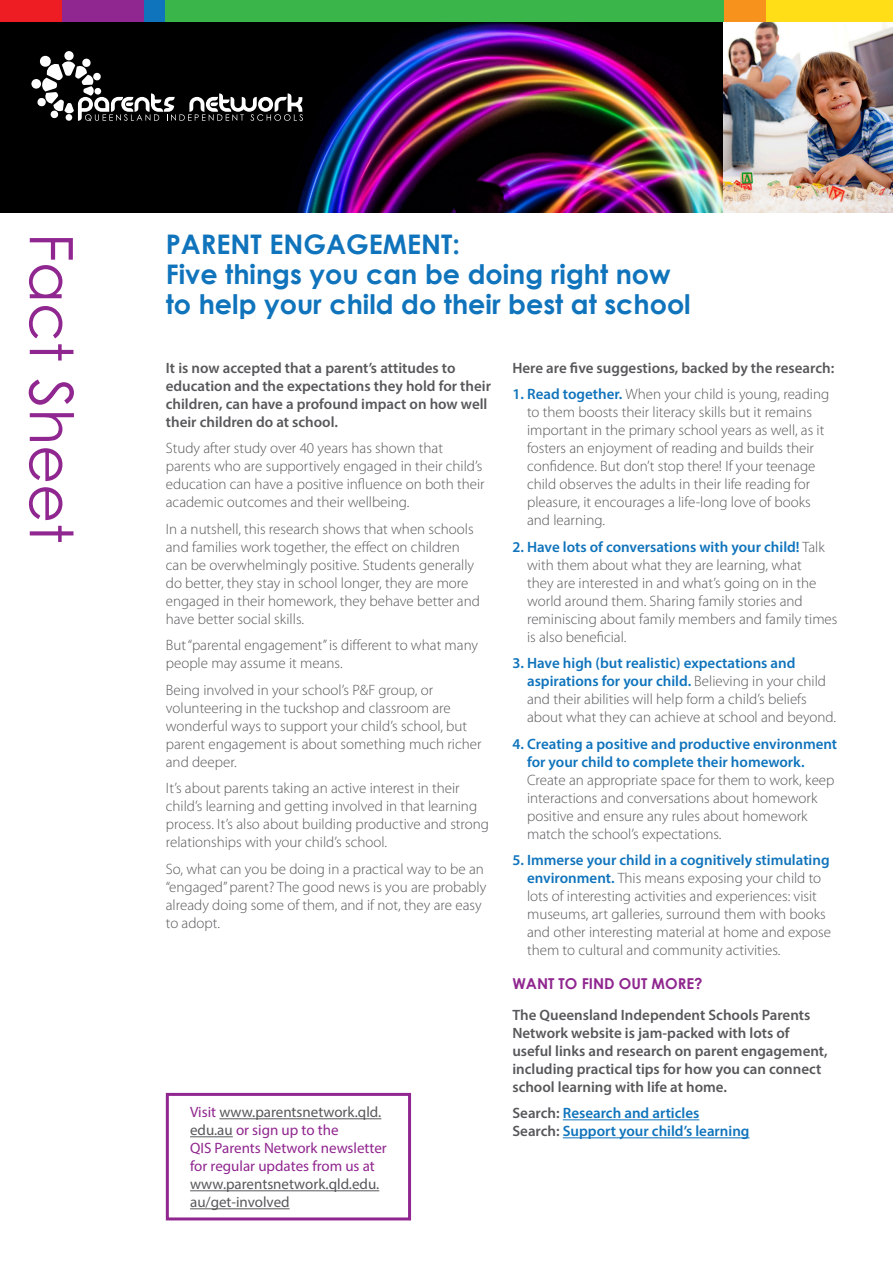
<style>
.page{position:relative;width:893px;height:1263px;background:#fff}
.page>*{position:absolute;margin:0;border:0;box-sizing:border-box;transform-origin:0 0}
.t1{font:60px "Century Gothic";color:#90268f}
.Fact_sheet_name{font:700 27px/30px "Century Gothic";color:#1074bc}
.PN_Text{font:300 15px/18px "Myriad Pro";color:#57585a}
.Intro_text_fact_shee{font:600 15px/18px "Myriad Pro";color:#57585a}
.PN_Text-2{font:15px/18px "Myriad Pro";color:#57585a}
.Intro_text_fact_shee-2{font:600 15px/18px "Myriad Pro";color:#1074bc}
.PN_heading_3{font:700 15px "Century Gothic";color:#90268f}
.s1{color:#90268f}
.s2{font-weight:600;color:#1074bc}
.s3{color:#57585a}
</style>
<div class="page">
<img style="left:0;top:21px;width:893px;height:192px">
<div style="left:64px;top:51px;width:10px;height:9px;background:#fff;border-radius:50%"></div>
<svg style="left:31px;top:79px;width:10px;height:10px"></svg>
<svg style="left:37px;top:55px;width:266px;height:66px;background:#303030"></svg>
<div style="left:766px;top:0;width:127px;height:21px;background:#ffdd17"></div>
<div style="left:724px;top:0;width:42px;height:21px;background:#f7931d"></div>
<div style="left:144px;top:0;width:21px;height:21px;background:#1074bc"></div>
<div style="left:62px;top:0;width:82px;height:21px;background:#90268f"></div>
<div style="left:0;top:0;width:62px;height:21px;background:#ee1d23"></div>
<div style="left:165px;top:0;width:559px;height:21px;background:#3ab54a"></div>
<hr style="left:563px;top:1119px;width:136px;height:1px;background:#1074bc">
<hr style="left:563px;top:1137px;width:186px;height:1px;background:#1074bc">
<hr style="left:219px;top:1118px;width:162px;height:1px;background:#57585a">
<hr style="left:190px;top:1136px;width:43px;height:1px;background:#57585a">
<hr style="left:190px;top:1190px;width:189px;height:1px;background:#57585a">
<hr style="left:190px;top:1208px;width:100px;height:1px;background:#57585a">
<div style="left:166px;top:1093px;width:245px;height:127px;border:3px solid #90268f"></div>
<p class="t1" style="left:93px;top:233px;width:312px;rotate:90deg">Fact Sheet</p>
<p class="Fact_sheet_name" style="left:166px;top:228px;width:526px">PARENT ENGAGEMENT:<br>Five things you can be doing right now to help your child do their best at school</p>
<p class="Intro_text_fact_shee" style="left:166px;top:358px;width:327px">It is now accepted that a parent’s attitudes to education and the expectations they hold for their children, can have a profound impact on how well their children do at school.</p>
<p class="PN_Text" style="left:166px;top:439px;width:320px">Study after study over 40 years has shown that parents who are supportively engaged in their child’s education can have a positive influence on both their academic outcomes and their wellbeing.</p>
<p class="PN_Text" style="left:166px;top:520px;width:316px">In a nutshell, this research shows that when schools and families work together, the effect on children can be overwhelmingly positive. Students generally do better, they stay in school longer, they are more engaged in their homework, they behave better and have better social skills.</p>
<p class="PN_Text" style="left:166px;top:636px;width:314px">But “parental engagement” is different to what many people may assume it means.</p>
<p class="PN_Text" style="left:166px;top:681px;width:317px">Being involved in your school’s P&amp;F group, or volunteering in the tuckshop and classroom are wonderful ways to support your child’s school, but parent engagement is about something much richer and deeper.</p>
<p class="PN_Text" style="left:166px;top:779px;width:325px">It’s about parents taking an active interest in their child’s learning and getting involved in that learning process. It’s also about building productive and strong relationships with your child’s school.</p>
<p class="PN_Text" style="left:166px;top:860px;width:322px">So, what can you be doing in a practical way to be an “engaged” parent? The good news is you are probably already doing some of them, and if not, they are easy to adopt.</p>
<p class="PN_Text-2" style="left:190px;top:1103px;width:198px"><span class="s1">Visit</span> www.parentsnetwork.qld. edu.au <span class="s1">or sign up to the<br>QIS Parents Network newsletter for regular updates from us at </span>www.parentsnetwork.qld.edu. au/get-involved</p>
<p class="Intro_text_fact_shee" style="left:512px;top:358px;width:323px">Here are five suggestions, backed by the research:</p>
<p class="PN_Text" style="left:527px;top:385px;width:304px;text-indent:-15px"><span class="s2">1. Read together.</span> When your child is young, reading to them boosts their literacy skills but it remains important in the primary school years as well, as it fosters an enjoyment of reading and builds their confidence. But don’t stop there! If your teenage child observes the adults in their life reading for pleasure, it encourages a life-long love of books and learning.</p>
<p class="PN_Text" style="left:527px;top:538px;width:312px;text-indent:-15px"><span class="s2">2. Have lots of conversations with your child!</span> Talk with them about what they are learning, what<br>they are interested in and what’s going on in the world around them. Sharing family stories and reminiscing about family members and family times is also beneficial.</p>
<p class="PN_Text" style="left:527px;top:654px;width:311px;text-indent:-15px"><span class="s2">3. Have high (but realistic) expectations and aspirations for your child.</span> Believing in your child and their abilities will help form a child’s beliefs about what they can achieve at school and beyond.</p>
<p class="PN_Text" style="left:527px;top:735px;width:312px;text-indent:-15px"><span class="s2">4. Creating a positive and productive environment for your child to complete their homework.<br></span>Create an appropriate space for them to work, keep interactions and conversations about homework positive and ensure any rules about homework match the school’s expectations.</p>
<p class="PN_Text" style="left:527px;top:851px;width:305px;text-indent:-15px"><span class="s2">5. Immerse your child in a cognitively stimulating environment.</span> This means exposing your child to lots of interesting activities and experiences: visit museums, art galleries, surround them with books and other interesting material at home and expose them to cultural and community activities.</p>
<p class="PN_heading_3" style="left:512px;top:972px;width:192px">WANT TO FIND OUT MORE?</p>
<p class="Intro_text_fact_shee" style="left:512px;top:1005px;width:317px">The Queensland Independent Schools Parents Network website is jam-packed with lots of useful links and research on parent engagement, including practical tips for how you can connect school learning with life at home.</p>
<p class="Intro_text_fact_shee-2" style="left:512px;top:1104px;width:239px"><span class="s3">Search:</span> Research and articles<br><span class="s3">Search:</span> Support your child’s learning</p>
</div>
